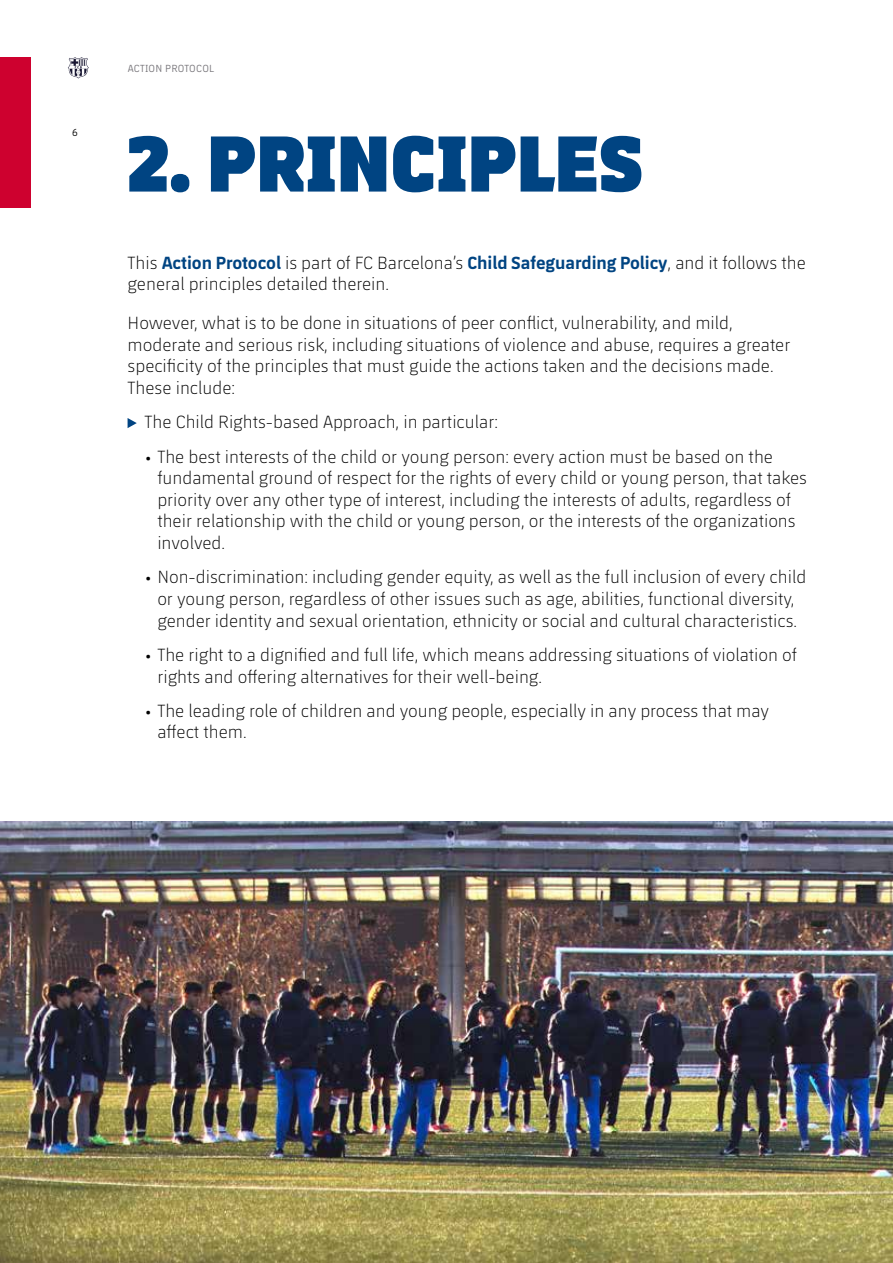
<style>
.page{position:relative;width:893px;height:1263px;background:#fff}
.page>*{position:absolute;margin:0;border:0;box-sizing:border-box;transform-origin:0 0}
.t1{font:800 81px "FCBARCELONA";letter-spacing:.01em;color:#004482}
.t2{font:300 18px/21.6px "FCBARCELONA";color:#000}
.t3{font:10.5px "FCBARCELONA";letter-spacing:.025em;color:#77757a}
.t4{font:10.5px "FCBARCELONA";color:#000}
.s1{font-weight:700;color:#004482}
</style>
<div class="page">
<div style="left:0;top:57px;width:31px;height:151px;background:#ce012f"></div>
<svg style="left:68px;top:57px;width:21px;height:21px"></svg>
<svg style="left:128px;top:418px;width:9px;height:10px"></svg>
<img style="left:0;top:822px;width:893px;height:441px">
<p class="t4" style="left:72px;top:126px;width:7px">6</p>
<p class="t3" style="left:128px;top:62px;width:88px">ACTION PROTOCOL</p>
<h1 class="t1" style="left:128px;top:102px;width:517px">2. PRINCIPLES</h1>
<p class="t2" style="left:128px;top:251px;width:680px">This <span class="s1">Action Protocol</span> is part of FC Barcelona’s <span class="s1">Child Safeguarding Policy</span>, and it follows the general principles detailed therein.</p>
<p class="t2" style="left:128px;top:311px;width:664px">However, what is to be done in situations of peer conflict, vulnerability, and mild, moderate and serious risk, including situations of violence and abuse, requires a greater specificity of the principles that must guide the actions taken and the decisions made.<br>These include:</p>
<p class="t2" style="left:145px;top:411px;width:355px">The Child Rights-based Approach, in particular:</p>
<p class="t2" style="left:157px;top:445px;width:651px;text-indent:-13px">• The best interests of the child or young person: every action must be based on the fundamental ground of respect for the rights of every child or young person, that takes priority over any other type of interest, including the interests of adults, regardless of their relationship with the child or young person, or the interests of the organizations involved.</p>
<p class="t2" style="left:145px;top:566px;width:663px;text-align:center">• Non-discrimination: including gender equity, as well as the full inclusion of every child or young person, regardless of other issues such as age, abilities, functional diversity, gender identity and sexual orientation, ethnicity or social and cultural characteristics.</p>
<p class="t2" style="left:157px;top:643px;width:641px;text-indent:-13px">• The right to a dignified and full life, which means addressing situations of violation of rights and offering alternatives for their well-being.</p>
<p class="t2" style="left:157px;top:699px;width:613px;text-indent:-13px">• The leading role of children and young people, especially in any process that may affect them.</p>
</div>
